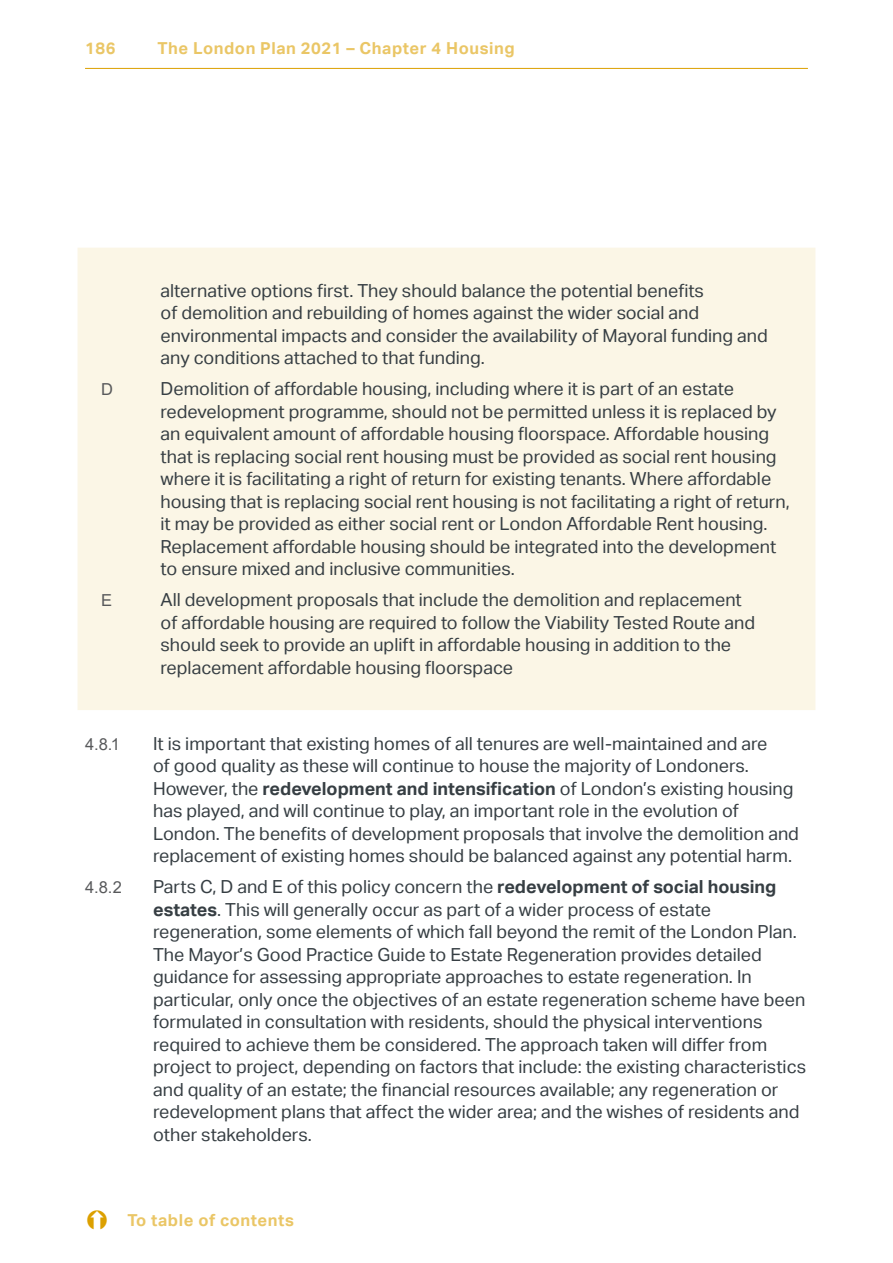
<style>
.page{position:relative;width:893px;height:1263px;background:#fff}
.page>*{position:absolute;margin:0;border:0;box-sizing:border-box;transform-origin:0 0}
.t1{font:18px/22.5px "Aktiv Grotesk";color:#363e43}
.t2{font:700 16.5px "Aktiv Grotesk";letter-spacing:.035em;color:#eac666}
.t3{font:16.5px "Arial";color:#58595b}
.s1{font-weight:700}
</style>
<div class="page">
<div style="left:85px;top:255px;width:723px;height:447px;background:#fbf6e6"></div>
<div style="left:78px;top:248px;width:737px;height:462px;border:15px solid #fbf6e6"></div>
<hr style="left:85px;top:68px;width:723px;height:1px;background:#dca000">
<p class="t2" style="left:85px;top:39px;width:32px">186</p>
<p class="t2" style="left:157px;top:39px;width:359px">The London Plan 2021 – Chapter 4 Housing</p>
<p class="t1" style="left:161px;top:279px;width:609px">alternative options first. They should balance the potential benefits<br>of demolition and rebuilding of homes against the wider social and environmental impacts and consider the availability of Mayoral funding and any conditions attached to that funding.</p>
<p class="t3" style="left:101px;top:378px;width:13px">D</p>
<p class="t1" style="left:161px;top:378px;width:631px">Demolition of affordable housing, including where it is part of an estate redevelopment programme, should not be permitted unless it is replaced by an equivalent amount of affordable housing floorspace. Affordable housing that is replacing social rent housing must be provided as social rent housing where it is facilitating a right of return for existing tenants. Where affordable housing that is replacing social rent housing is not facilitating a right of return, it may be provided as either social rent or London Affordable Rent housing.<br>Replacement affordable housing should be integrated into the development to ensure mixed and inclusive communities.</p>
<p class="t3" style="left:101px;top:589px;width:13px">E</p>
<p class="t1" style="left:161px;top:589px;width:596px">All development proposals that include the demolition and replacement of affordable housing are required to follow the Viability Tested Route and should seek to provide an uplift in affordable housing in addition to the replacement affordable housing floorspace</p>
<p class="t3" style="left:85px;top:732px;width:36px">4.8.1</p>
<p class="t1" style="left:153px;top:732px;width:647px">It is important that existing homes of all tenures are well-maintained and are<br>of good quality as these will continue to house the majority of Londoners.<br>However, the <span class="s1">redevelopment and intensification</span> of London’s existing housing has played, and will continue to play, an important role in the evolution of London. The benefits of development proposals that involve the demolition and replacement of existing homes should be balanced against any potential harm.</p>
<p class="t3" style="left:85px;top:876px;width:38px">4.8.2</p>
<p class="t1" style="left:153px;top:876px;width:654px">Parts C, D and E of this policy concern the <span class="s1">redevelopment of social housing estates</span>. This will generally occur as part of a wider process of estate regeneration, some elements of which fall beyond the remit of the London Plan.<br>The Mayor’s Good Practice Guide to Estate Regeneration provides detailed guidance for assessing appropriate approaches to estate regeneration. In particular, only once the objectives of an estate regeneration scheme have been formulated in consultation with residents, should the physical interventions required to achieve them be considered. The approach taken will differ from project to project, depending on factors that include: the existing characteristics and quality of an estate; the financial resources available; any regeneration or redevelopment plans that affect the wider area; and the wishes of residents and other stakeholders.</p>
<p class="t2" style="left:128px;top:1211px;width:168px">To table of contents</p>
</div>
